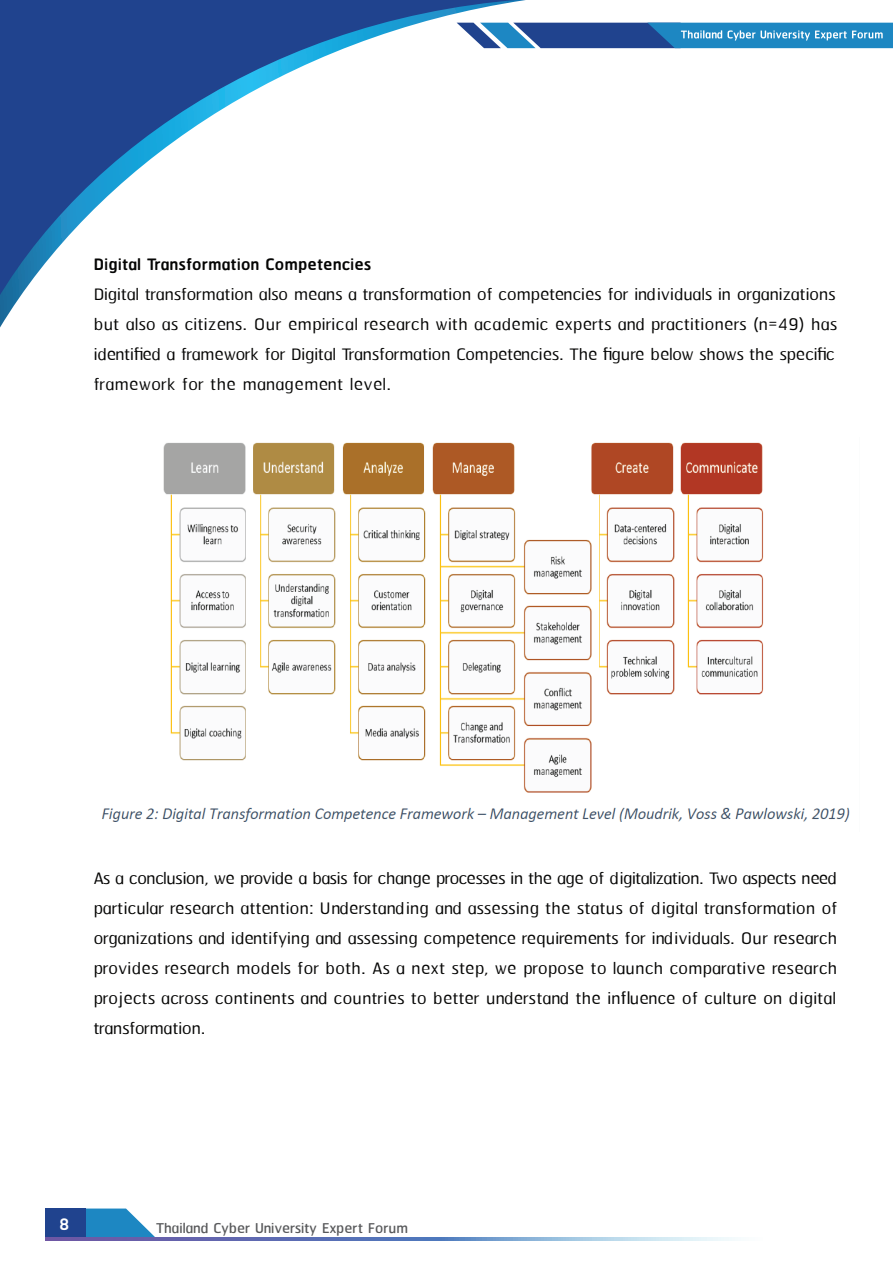
<style>
.page{position:relative;width:893px;height:1263px;background:#fff}
.page>*{position:absolute;margin:0;border:0;box-sizing:border-box;transform-origin:0 0}
.t1{font:300 21px/30px "RSU";letter-spacing:.015em;color:#050504;text-align:justify}
.t2{font:700 21px "RSU";color:#050504}
.t3{font:700 21px "RSU";color:#fff}
.t4{font:18px "RSU";color:#58595b}
</style>
<div class="page">
<svg style="left:0;top:0;width:574px;height:316px"></svg>
<svg style="left:86px;top:1208px;width:69px;height:29px"></svg>
<div style="left:45px;top:1208px;width:41px;height:30px;background:#20438e"></div>
<svg style="left:45px;top:1237px;width:690px;height:4px;background:#7e90c5"></svg>
<svg style="left:457px;top:23px;width:436px;height:25px;background:#377cb6"></svg>
<img style="left:101px;top:442px;width:749px;height:380px">
<p class="t2" style="left:94px;top:250px;width:279px">Digital Transformation Competencies</p>
<p class="t1" style="left:94px;top:280px;width:745px">Digital transformation also means a transformation of competencies for individuals in organizations but also as citizens. Our empirical research with academic experts and practitioners (n=49) has identified a framework for Digital Transformation Competencies. The figure below shows the specific framework for the management level.</p>
<p class="t1" style="left:94px;top:864px;width:745px">As a conclusion, we provide a basis for change processes in the age of digitalization. Two aspects need particular research attention: Understanding and assessing the status of digital transformation of organizations and identifying and assessing competence requirements for individuals. Our research provides research models for both. As a next step, we propose to launch comparative research projects across continents and countries to better understand the influence of culture on digital transformation.</p>
<p class="t3" style="left:59px;top:1210px;width:12px">8</p>
<p class="t4" style="left:156px;top:1216px;width:254px">Thailand Cyber University Expert Forum</p>
</div>
